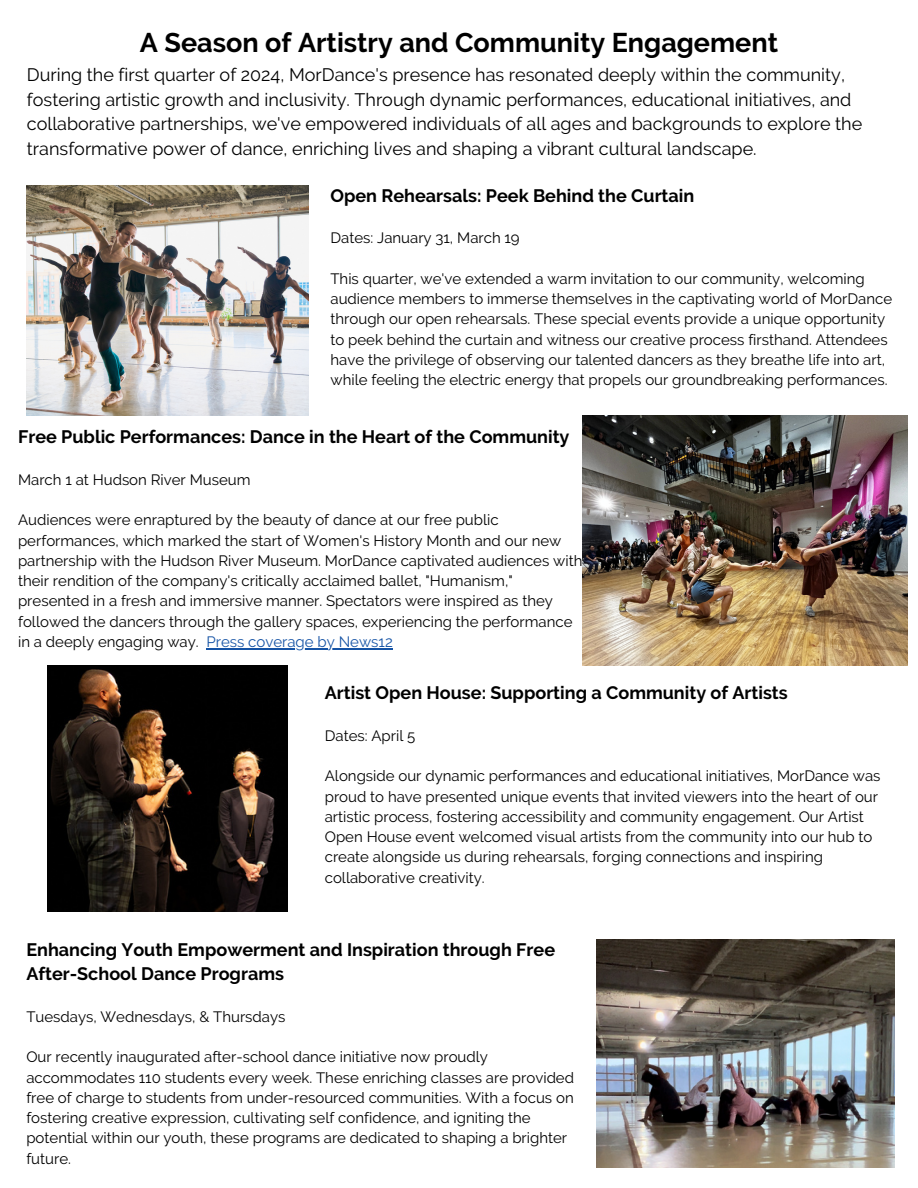
<style>
.page{position:relative;width:918px;height:1188px;background:#fff}
.page>*{position:absolute;margin:0;border:0;box-sizing:border-box;transform-origin:0 0}
.t1{font:700 27px "Raleway";color:#000}
.t2{font:18px/24.8px "Raleway";color:#000}
.t3{font:700 18px/24.8px "Raleway";color:#000}
.t4{font:15px/20.2px "Raleway";color:#000}
.t5{font:15px "Raleway";color:#1553a5}
</style>
<div class="page">
<img style="left:27px;top:185px;width:282px;height:230px">
<img style="left:583px;top:415px;width:325px;height:251px">
<img style="left:48px;top:666px;width:240px;height:246px">
<img style="left:596px;top:939px;width:299px;height:229px">
<hr style="left:206px;top:648px;width:187px;height:1px;background:#1553a5">
<p class="t1" style="left:140px;top:27px;width:640px">A Season of Artistry and Community Engagement</p>
<p class="t2" style="left:27px;top:62px;width:837px">During the first quarter of 2024, MorDance's presence has resonated deeply within the community, fostering artistic growth and inclusivity. Through dynamic performances, educational initiatives, and collaborative partnerships, we've empowered individuals of all ages and backgrounds to explore the transformative power of dance, enriching lives and shaping a vibrant cultural landscape.</p>
<p class="t3" style="left:330px;top:183px;width:365px">Open Rehearsals: Peek Behind the Curtain</p>
<h2 class="t4" style="left:330px;top:228px;width:191px">Dates: January 31, March 19</h2>
<p class="t4" style="left:330px;top:268px;width:563px">This quarter, we've extended a warm invitation to our community, welcoming audience members to immerse themselves in the captivating world of MorDance through our open rehearsals. These special events provide a unique opportunity to peek behind the curtain and witness our creative process firsthand. Attendees have the privilege of observing our talented dancers as they breathe life into art, while feeling the electric energy that propels our groundbreaking performances.</p>
<p class="t3" style="left:18px;top:425px;width:553px">Free Public Performances: Dance in the Heart of the Community</p>
<p class="t4" style="left:18px;top:469px;width:234px">March 1 at Hudson River Museum</p>
<p class="t4" style="left:18px;top:510px;width:566px">Audiences were enraptured by the beauty of dance at our free public performances, which marked the start of Women's History Month and our new partnership with the Hudson River Museum. MorDance captivated audiences with their rendition of the company's critically acclaimed ballet, "Humanism," presented in a fresh and immersive manner. Spectators were inspired as they followed the dancers through the gallery spaces, experiencing the performance in a deeply engaging way.</p>
<h2 class="t5" style="left:206px;top:633px;width:188px">Press coverage by News12</h2>
<p class="t3" style="left:325px;top:680px;width:465px">Artist Open House: Supporting a Community of Artists</p>
<p class="t4" style="left:325px;top:725px;width:92px">Dates: April 5</p>
<h2 class="t4" style="left:325px;top:766px;width:557px">Alongside our dynamic performances and educational initiatives, MorDance was proud to have presented unique events that invited viewers into the heart of our artistic process, fostering accessibility and community engagement. Our Artist Open House event welcomed visual artists from the community into our hub to create alongside us during rehearsals, forging connections and inspiring collaborative creativity.</h2>
<p class="t3" style="left:26px;top:937px;width:530px">Enhancing Youth Empowerment and Inspiration through Free<br>After-School Dance Programs</p>
<p class="t4" style="left:26px;top:1006px;width:261px">Tuesdays, Wednesdays, &amp; Thursdays</p>
<p class="t4" style="left:26px;top:1047px;width:549px">Our recently inaugurated after-school dance initiative now proudly accommodates 110 students every week. These enriching classes are provided free of charge to students from under-resourced communities. With a focus on fostering creative expression, cultivating self confidence, and igniting the potential within our youth, these programs are dedicated to shaping a brighter future.</p>
</div>
